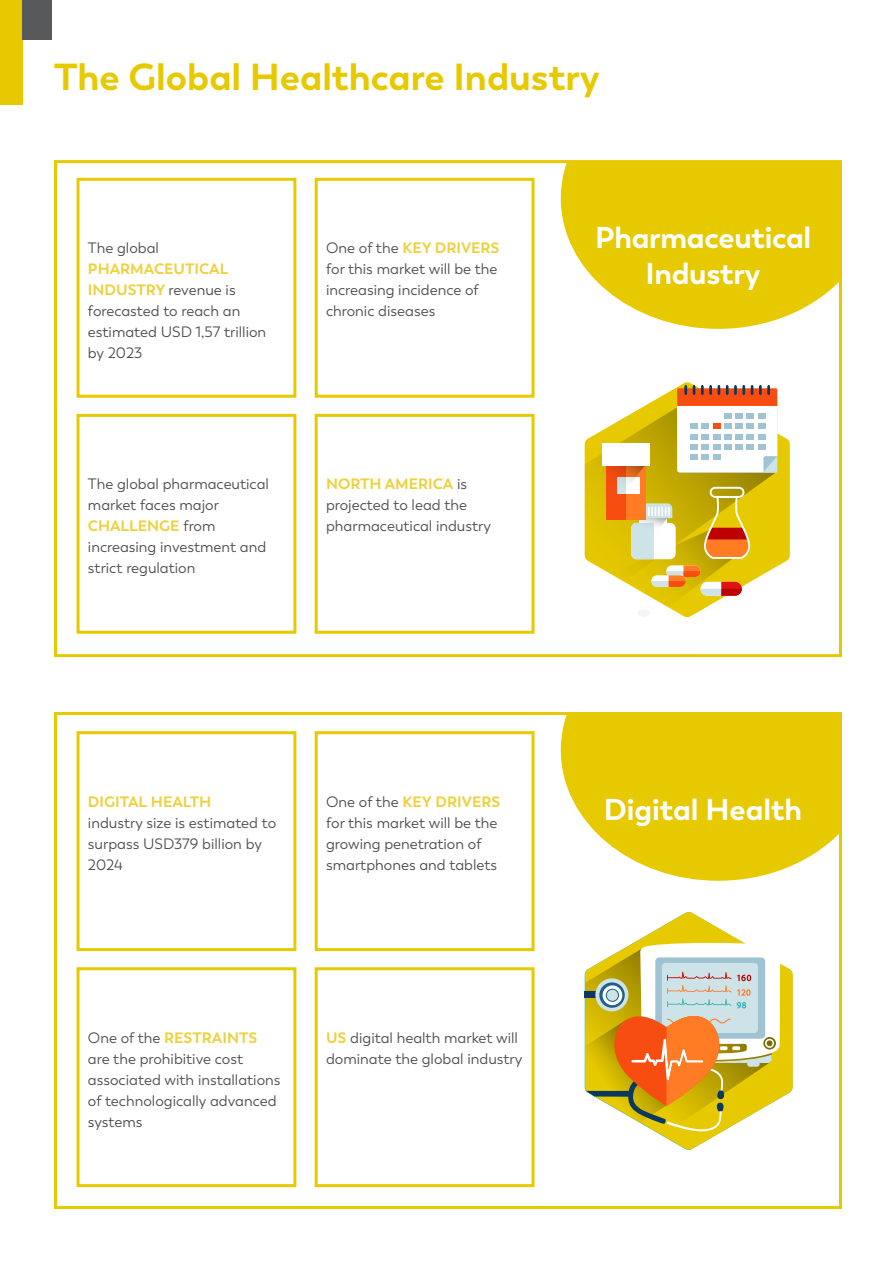
<style>
.page{position:relative;width:893px;height:1263px;background:#fff}
.page>*{position:absolute;margin:0;border:0;box-sizing:border-box;transform-origin:0 0}
.t1{font:700 37.5px "Trenda";color:#e7c900}
.t2{font:700 30px/36px "Trenda";letter-spacing:-.01em;color:#fff;text-align:center}
.t3{font:15px/21px "Trenda";color:#4d4d4f}
.t4{font:700 15px "Trenda";color:#edd13e}
.s1{font-weight:700;color:#edd13e}
</style>
<div class="page">
<svg style="left:633px;top:912px;width:160px;height:238px"></svg>
<svg style="left:585px;top:943px;width:195px;height:200px"></svg>
<svg style="left:561px;top:164px;width:277px;height:165px;background:#ead022"></svg>
<svg style="left:561px;top:716px;width:277px;height:165px;background:#ead022"></svg>
<div style="left:54px;top:160px;width:788px;height:497px;border:3px solid #e7c900"></div>
<div style="left:77px;top:178px;width:219px;height:220px;border:3px solid #e7c900"></div>
<div style="left:315px;top:178px;width:219px;height:220px;border:3px solid #e7c900"></div>
<div style="left:77px;top:414px;width:219px;height:220px;border:3px solid #e7c900"></div>
<div style="left:315px;top:414px;width:219px;height:220px;border:3px solid #e7c900"></div>
<div style="left:77px;top:731px;width:219px;height:220px;border:3px solid #e7c900"></div>
<div style="left:315px;top:731px;width:219px;height:220px;border:3px solid #e7c900"></div>
<div style="left:77px;top:967px;width:219px;height:220px;border:3px solid #e7c900"></div>
<div style="left:315px;top:967px;width:219px;height:220px;border:3px solid #e7c900"></div>
<div style="left:54px;top:712px;width:788px;height:497px;border:3px solid #e7c900"></div>
<div style="left:0;top:0;width:23px;height:105px;background:#e7c900"></div>
<div style="left:23px;top:0;width:29px;height:39px;background:#58595b"></div>
<svg style="left:681px;top:382px;width:109px;height:185px;fill:#e7c900"></svg>
<svg style="left:585px;top:385px;width:192px;height:232px"></svg>
<h1 class="t1" style="left:54px;top:54px;width:547px">The Global Healthcare Industry</h1>
<p class="t3" style="left:88px;top:237px;width:73px">The global</p>
<p class="t3" style="left:88px;top:258px;width:180px"><span class="s1">PHARMACEUTICAL<br>INDUSTRY</span> revenue is forecasted to reach an estimated USD 1,57 trillion by 2023</p>
<p class="t3" style="left:326px;top:238px;width:175px">One of the <span class="s1">KEY DRIVERS </span>for this market will be the increasing incidence of chronic diseases</p>
<p class="t3" style="left:88px;top:473px;width:182px">The global pharmaceutical market faces major<br><span class="s1">CHALLENGE</span> from increasing investment and strict regulation</p>
<p class="t3" style="left:326px;top:474px;width:166px"><span class="s1">NORTH AMERICA</span> is projected to lead the pharmaceutical industry</p>
<h2 class="t2" style="left:595px;top:220px;width:218px">Pharmaceutical<br>Industry</h2>
<p class="t4" style="left:88px;top:792px;width:125px">DIGITAL HEALTH</p>
<p class="t3" style="left:88px;top:812px;width:190px">industry size is estimated to surpass USD379 billion by<br>2024</p>
<p class="t3" style="left:326px;top:791px;width:176px">One of the <span class="s1">KEY DRIVERS </span>for this market will be the growing penetration of smartphones and tablets</p>
<p class="t3" style="left:88px;top:1027px;width:194px">One of the <span class="s1">RESTRAINTS </span>are the prohibitive cost associated with installations of technologically advanced systems</p>
<p class="t3" style="left:326px;top:1027px;width:198px"><span class="s1">US</span> digital health market will dominate the global industry</p>
<h2 class="t2" style="left:604px;top:791px;width:200px">Digital Health</h2>
</div>
